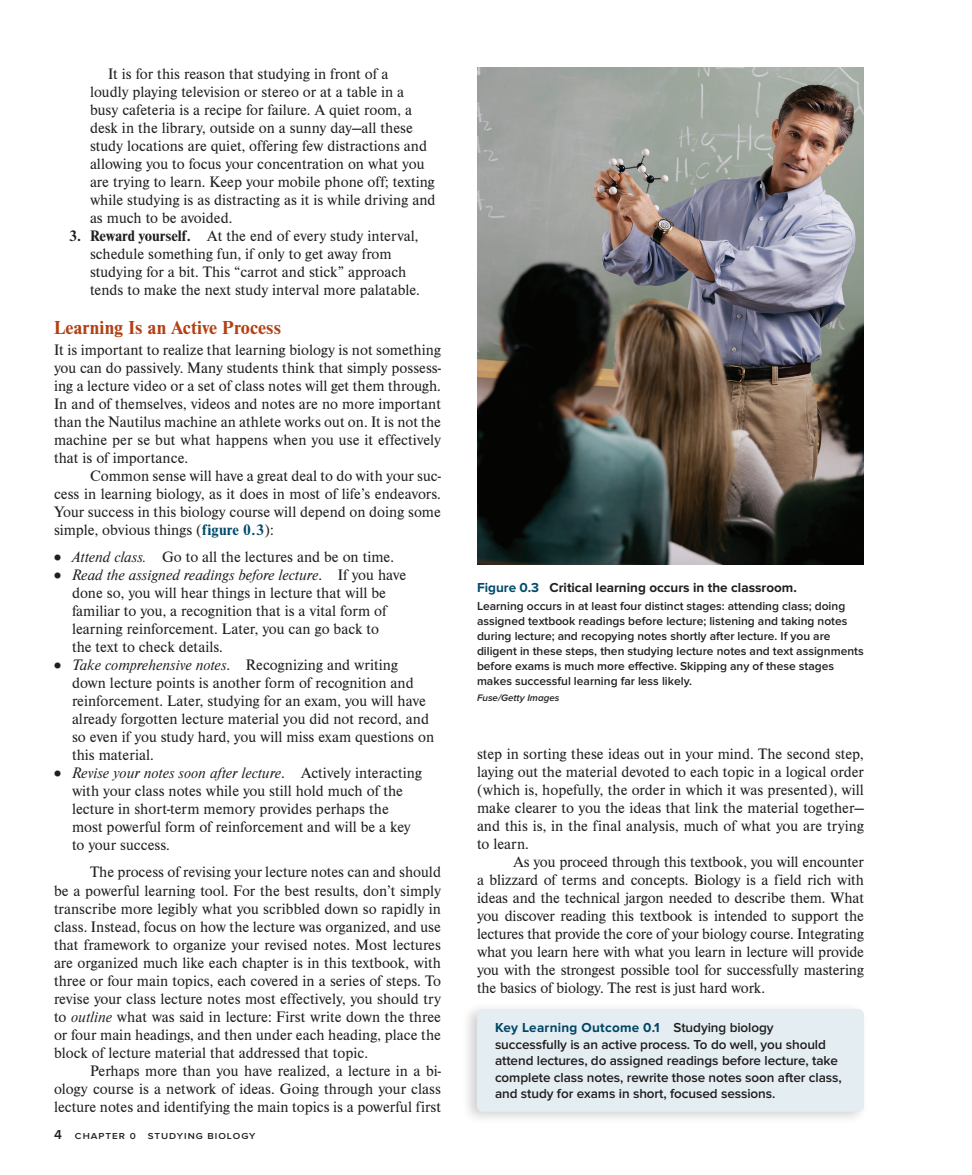
<style>
.page{position:relative;width:972px;height:1175px;background:#fff}
.page>*{position:absolute;margin:0;border:0;box-sizing:border-box;transform-origin:0 0}
.bch_hb{font:700 19.5px "Nimbus Rom DOT";color:#b34013}
.bch_tx{font:15.75px/18px "Nimbus Rom DOT";color:#231f20;text-align:justify}
.bch_ln{font:15.75px/18px "Nimbus Rom DOT";color:#231f20}
.bch_tx_first{font:15.75px/18px "Nimbus Rom DOT";color:#231f20;text-align:justify}
.bchnt_tx{font:600 13.5px/16.5px "Proxima Nova";letter-spacing:-.005em;color:#231f20}
.bch_fgtt{font:700 13.5px "Proxima Nova";color:#231f20}
.bch_fgct{font:600 12px/15px "Proxima Nova";color:#231f20}
.bch_fgso{font:italic 600 9.75px "Proxima Nova";color:#231f20}
.t1{font:600 9px "Proxima Nova";letter-spacing:.1em;color:#231f20;scale:1.1 1}
.s1{font-weight:700}
.s2{font-weight:700;color:#004b6c}
.s3{font-size:10.5px}
.s4{font-style:italic}
.s5{font-size:13.5px}
.s6{color:#004b6c}
</style>
<div class="page">
<div style="left:461px;top:1001px;width:407px;height:124px;background:#231f20;opacity:.2"></div>
<div style="left:477px;top:1009px;width:387px;height:102px;background:#e4edf2;border-radius:6px"></div>
<img style="left:477px;top:68px;width:387px;height:496px">
<p class="bch_ln" style="left:90px;top:65px;width:347px;text-indent:18px">It is for this reason that studying in front of a<br>loudly playing television or stereo or at a table in a busy cafeteria is a recipe for failure. A quiet room, a desk in the library, outside on a sunny day—all these study locations are quiet, offering few distractions and allowing you to focus your concentration on what you are trying to learn. Keep your mobile phone off; texting while studying is as distracting as it is while driving and as much to be avoided.</p>
<p class="bch_tx" style="left:90px;top:227px;width:331px;text-align:left;text-indent:-21px"><span class="s1">3. Reward yourself.</span> At the end of every study interval, schedule something fun, if only to get away from studying for a bit. This “carrot and stick” approach tends to make the next study interval more palatable.</p>
<p class="bch_hb" style="left:54px;top:317px;width:229px">Learning Is an Active Process</p>
<p class="bch_tx_first" style="left:54px;top:341px;width:389px">It is important to realize that learning biology is not something you can do passively. Many students think that simply possess&shy;ing a lecture video or a set of class notes will get them through.<br>In and of themselves, videos and notes are no more important than the Nautilus machine an athlete works out on. It is not the machine per se but what happens when you use it effectively that is of importance.</p>
<p class="bch_tx" style="left:54px;top:467px;width:389px;text-indent:36px">Common sense will have a great deal to do with your suc&shy;cess in learning biology, as it does in most of life’s endeavors.<br>Your success in this biology course will depend on doing some simple, obvious things (<span class="s2">figure 0.3</span>):</p>
<p class="bch_tx" style="left:54px;top:548px;width:342px"><span class="s3">●</span> <span class="s4">Attend class.</span> Go to all the lectures and be on time.</p>
<p class="bch_tx" style="left:72px;top:566px;width:336px;text-align:left;text-indent:-18px"><span class="s3">●</span> <span class="s4">Read the assigned readings before lecture</span>. If you have done so, you will hear things in lecture that will be familiar to you, a recognition that is a vital form of learning reinforcement. Later, you can go back to<br>the text to check details.</p>
<p class="bch_tx" style="left:72px;top:656px;width:364px;text-align:left;text-indent:-18px"><span class="s3">●</span> <span class="s4">Take comprehensive notes</span>. Recognizing and writing down lecture points is another form of recognition and reinforcement. Later, studying for an exam, you will have already forgotten lecture material you did not record, and so even if you study hard, you will miss exam questions on this material.</p>
<p class="bch_tx" style="left:72px;top:764px;width:352px;text-align:left;text-indent:-18px"><span class="s3">●</span> <span class="s4">Revise your notes soon after lecture</span>. Actively interacting with your class notes while you still hold much of the lecture in short-term memory provides perhaps the most powerful form of reinforcement and will be a key to your success.</p>
<p class="bch_tx" style="left:54px;top:863px;width:389px;text-indent:36px">The process of revising your lecture notes can and should be a powerful learning tool. For the best results, don’t simply transcribe more legibly what you scribbled down so rapidly in class. Instead, focus on how the lecture was organized, and use that framework to organize your revised notes. Most lectures are organized much like each chapter is in this textbook, with three or four main topics, each covered in a series of steps. To revise your class lecture notes most effectively, you should try to <span class="s4">outline</span> what was said in lecture: First write down the three or four main headings, and then under each heading, place the block of lecture material that addressed that topic.</p>
<p class="bch_tx" style="left:54px;top:1061px;width:389px;text-indent:36px">Perhaps more than you have realized, a lecture in a bi&shy;ology course is a network of ideas. Going through your class lecture notes and identifying the main topics is a powerful first</p>
<p class="t1" style="left:54px;top:1130px;width:76px"><span class="s5">4</span> CHAPTER 0</p>
<p class="t1" style="left:148px;top:1130px;width:100px">STUDYING BIOLOGY</p>
<p class="bch_fgtt" style="left:477px;top:579px;width:321px"><span class="s6">Figure 0.3</span> Critical learning occurs in the classroom.</p>
<p class="bch_fgct" style="left:477px;top:598px;width:388px">Learning occurs in at least four distinct stages: attending class; doing assigned textbook readings before lecture; listening and taking notes during lecture; and recopying notes shortly after lecture. If you are diligent in these steps, then studying lecture notes and text assignments before exams is much more effective. Skipping any of these stages makes successful learning far less likely.</p>
<p class="bch_fgso" style="left:477px;top:692px;width:84px">Fuse/Getty Images</p>
<p class="bch_tx" style="left:477px;top:745px;width:389px">step in sorting these ideas out in your mind. The second step, laying out the material devoted to each topic in a logical order (which is, hopefully, the order in which it was presented), will make clearer to you the ideas that link the material together— and this is, in the final analysis, much of what you are trying to learn.</p>
<p class="bch_tx" style="left:477px;top:853px;width:389px;text-indent:36px">As you proceed through this textbook, you will encounter a blizzard of terms and concepts. Biology is a field rich with ideas and the technical jargon needed to describe them. What you discover reading this textbook is intended to support the lectures that provide the core of your biology course. Integrating what you learn here with what you learn in lecture will provide you with the strongest possible tool for successfully mastering the basics of biology. The rest is just hard work.</p>
<p class="bchnt_tx" style="left:495px;top:1019px;width:348px"><span class="s2">Key Learning Outcome 0.1</span> Studying biology successfully is an active process. To do well, you should attend lectures, do assigned readings before lecture, take complete class notes, rewrite those notes soon after class, and study for exams in short, focused sessions.</p>
</div>
